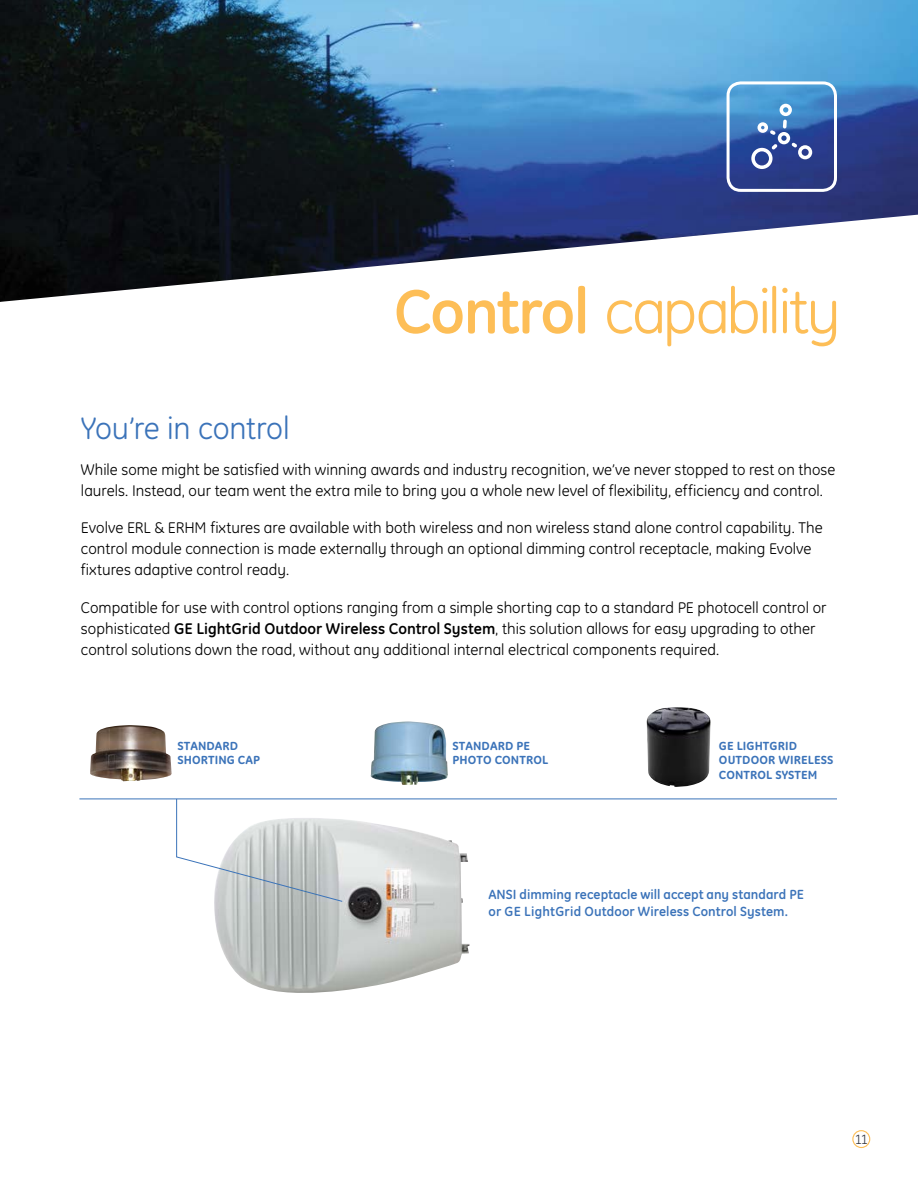
<style>
.page{position:relative;width:918px;height:1188px;background:#fff}
.page>*{position:absolute;margin:0;border:0;box-sizing:border-box;transform-origin:0 0}
.t1{font:63px "GE Inspira";letter-spacing:-.04em;color:#fdbe57}
.t2{font:31.5px "GE Inspira";letter-spacing:-.015em;color:#3b73b9}
.t3{font:15.75px/21px "GE Inspira";letter-spacing:.005em;color:#000}
.t4{font:700 13.5px/16.5px "GE Inspira";letter-spacing:.005em;color:#3b73b9}
.t5{font:13.5px "GE Inspira";color:#343741}
.t6{font:800 12px/14.4px "GE Inspira";letter-spacing:.01em;color:#3b73b9}
.s1{font-weight:700}
</style>
<div class="page">
<img style="left:0;top:0;width:918px;height:302px">
<div style="left:727px;top:81px;width:110px;height:111px;border:3px solid #fff;border-radius:13px"></div>
<svg style="left:751px;top:104px;width:61px;height:65px;background:#5379b7"></svg>
<img style="left:214px;top:819px;width:256px;height:174px">
<svg style="left:176px;top:798px;width:167px;height:104px"></svg>
<hr style="left:79px;top:799px;width:758px;height:1px;background:#3b73b9">
<img style="left:647px;top:707px;width:64px;height:80px">
<img style="left:371px;top:721px;width:77px;height:64px">
<img style="left:90px;top:725px;width:82px;height:56px">
<div style="left:852px;top:1130px;width:18px;height:18px;border:1px solid #fdbe56;border-radius:50%"></div>
<h1 class="t1" style="left:394px;top:275px;width:448px"><span class="s1">Control</span> capability</h1>
<h2 class="t2" style="left:81px;top:410px;width:210px">You’re in control</h2>
<p class="t3" style="left:81px;top:459px;width:756px">While some might be satisfied with winning awards and industry recognition, we’ve never stopped to rest on those laurels. Instead, our team went the extra mile to bring you a whole new level of flexibility, efficiency and control.</p>
<p class="t3" style="left:81px;top:517px;width:743px">Evolve ERL &amp; ERHM fixtures are available with both wireless and non‐wireless stand‐alone control capability. The control module connection is made externally through an optional dimming control receptacle, making Evolve fixtures adaptive control ready.</p>
<p class="t3" style="left:81px;top:597px;width:747px">Compatible for use with control options ranging from a simple shorting cap to a standard PE photocell control or sophisticated <span class="s1">GE LightGrid Outdoor Wireless Control System</span>, this solution allows for easy upgrading to other control solutions down the road, without any additional internal electrical components required.</p>
<p class="t6" style="left:177px;top:739px;width:62px">STANDARD<br>SHORTIN</p>
<p class="t6" style="left:227px;top:753px;width:33px">G CAP</p>
<p class="t6" style="left:452px;top:739px;width:78px">STANDARD PE<br>PHOTO</p>
<p class="t6" style="left:495px;top:753px;width:9px">CONTROL</p>
<p class="t6" style="left:719px;top:739px;width:103px">GE LIGHTGRID<br>OUTDOOR WIRELESS<br>CONTROL SYSTEM</p>
<p class="t4" style="left:488px;top:886px;width:317px">ANSI dimming receptacle will accept any standard PE or GE LightGrid Outdoor Wireless Control System.</p>
<p class="t5" style="left:855px;top:1131px;width:15px">11</p>
</div>
